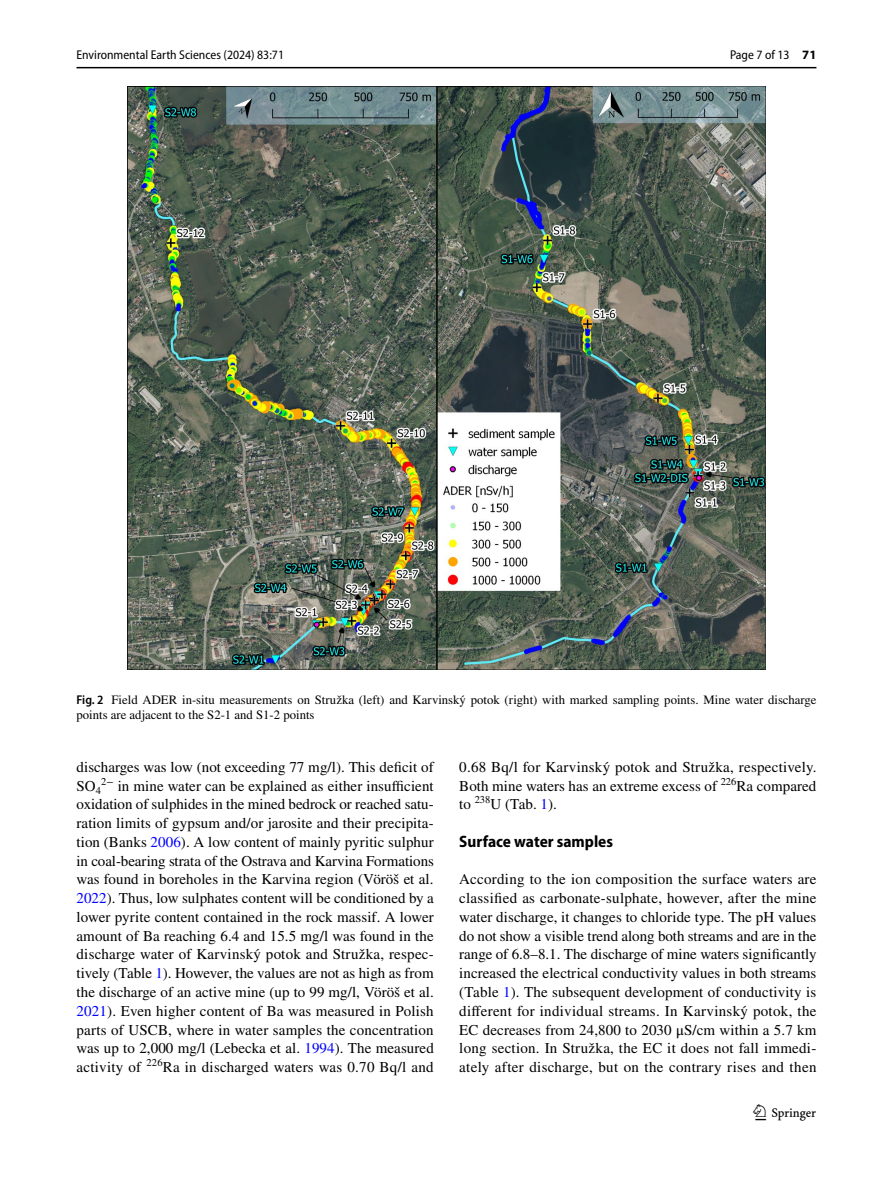
<style>
.page{position:relative;width:893px;height:1187px;background:#fff}
.page>*{position:absolute;margin:0;border:0;box-sizing:border-box;transform-origin:0 0}
.t1{font:22.5px "Springnew Regular 3";color:#000}
.t2{font:700 semi-condensed 16.5px "Myriad Pro";color:#000}
.t3{font:15px/18.8px "STIX";letter-spacing:.015em;color:#000;text-align:justify}
.t4{font:12.75px/15px "STIX";color:#000}
.t5{font:semi-condensed 12.75px "Myriad Pro";color:#000}
.s1{font-weight:700;font-stretch:normal}
.s2{font-family:"Myriad Pro";font-weight:600;font-stretch:semi-condensed}
.s3{color:#00f}
</style>
<div class="page">
<hr style="left:77px;top:67px;width:739px;height:1px;background:#000">
<img style="left:128px;top:87px;width:637px;height:582px">
<p class="t5" style="left:77px;top:48px;width:209px">Environmental Earth Sciences (2024) 83:71</p>
<p class="t5" style="left:730px;top:48px;width:88px">Page 7 of 13 <span class="s1">71</span></p>
<p class="t4" style="left:77px;top:693px;width:741px"><span class="s2">Fig. 2</span> Field ADER in-situ measurements on Stružka (left) and Karvinský potok (right) with marked sampling points. Mine water discharge points are adjacent to the S2-1 and S1-2 points</p>
<p class="t3" style="left:77px;top:758px;width:359px">discharges was low (not exceeding 77 mg/l). This deficit of SO<sub>4</sub><sup>2−</sup> in mine water can be explained as either insufficient oxidation of sulphides in the mined bedrock or reached satu&shy;ration limits of gypsum and/or jarosite and their precipita&shy;tion (Banks <span class="s3">2006</span>). A low content of mainly pyritic sulphur in coal-bearing strata of the Ostrava and Karvina Formations was found in boreholes in the Karvina region (Vöröš et al.<br><span class="s3">2022</span>). Thus, low sulphates content will be conditioned by a lower pyrite content contained in the rock massif. A lower amount of Ba reaching 6.4 and 15.5 mg/l was found in the discharge water of Karvinský potok and Stružka, respec&shy;tively (Table <span class="s3">1</span>). However, the values are not as high as from the discharge of an active mine (up to 99 mg/l, Vöröš et al.<br><span class="s3">2021</span>). Even higher content of Ba was measured in Polish parts of USCB, where in water samples the concentration was up to 2,000 mg/l (Lebecka et al. <span class="s3">1994</span>). The measured activity of <sup>226</sup>Ra in discharged waters was 0.70 Bq/l and</p>
<p class="t3" style="left:459px;top:758px;width:359px">0.68 Bq/l for Karvinský potok and Stružka, respectively.<br>Both mine waters has an extreme excess of <sup>226</sup>Ra compared to <sup>238</sup>U (Tab. <span class="s3">1</span>).</p>
<p class="t2" style="left:459px;top:832px;width:155px">Surface water samples</p>
<p class="t3" style="left:459px;top:871px;width:359px">According to the ion composition the surface waters are classified as carbonate-sulphate, however, after the mine water discharge, it changes to chloride type. The pH values do not show a visible trend along both streams and are in the range of 6.8–8.1. The discharge of mine waters significantly increased the electrical conductivity values in both streams (Table <span class="s3">1</span>). The subsequent development of conductivity is different for individual streams. In Karvinský potok, the EC decreases from 24,800 to 2030 μS/cm within a 5.7 km long section. In Stružka, the EC it does not fall immedi&shy;ately after discharge, but on the contrary rises and then</p>
<h1 class="t1" style="left:755px;top:1104px;width:62px">1 3</h1>
</div>
